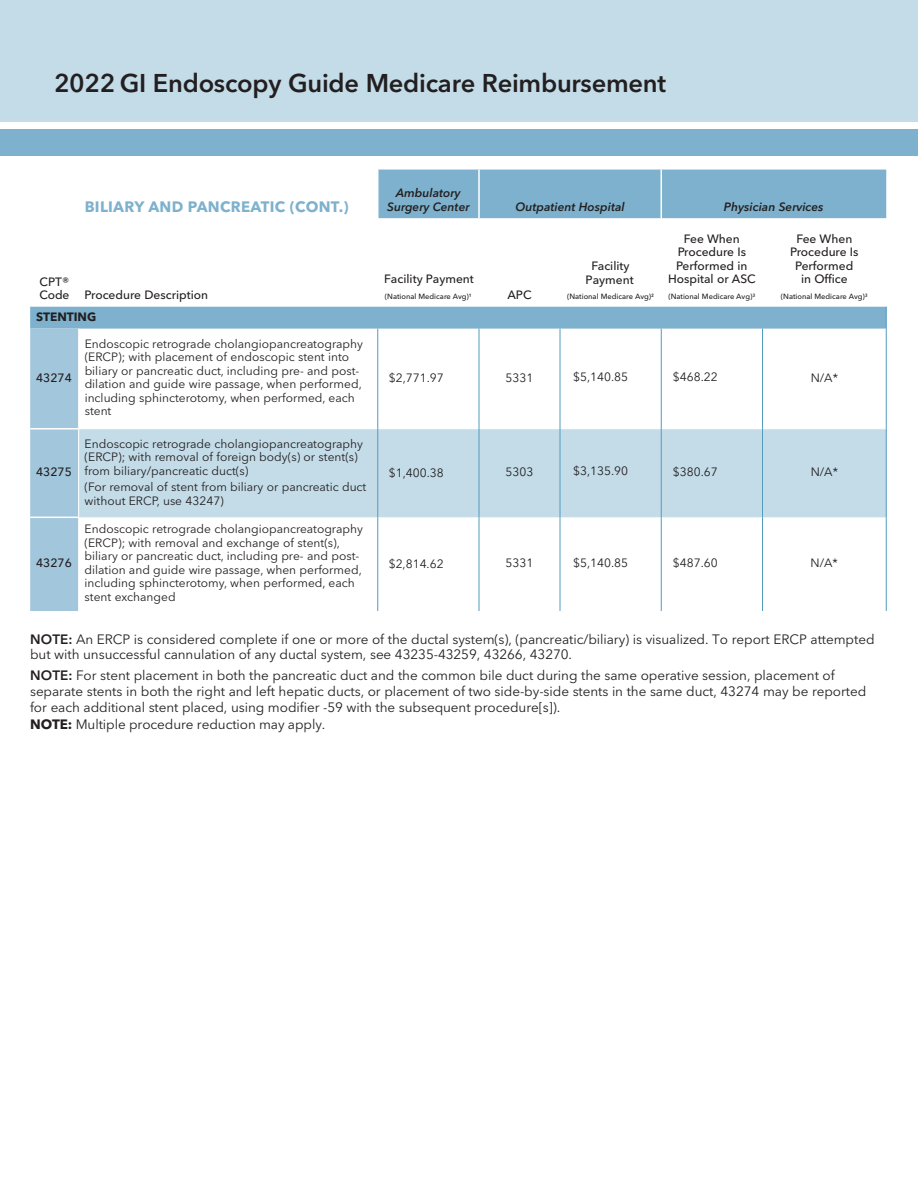
<style>
.page{position:relative;width:918px;height:1188px;background:#fff}
.page>*{position:absolute;margin:0;border:0;box-sizing:border-box;transform-origin:0 0}
.t1{font:600 25.5px "Avenir Next LT Pro";letter-spacing:-.01em;color:#231f20}
.Head-TopBar{font:700 15px "Avenir Next LT Pro";letter-spacing:.02em;color:#7db1cd}
.TXT-Text{font:13.5px/16.4px "Avenir Next LT Pro";letter-spacing:-.005em;color:#231f20}
.TBL-ROT{font:12px/13.5px "Avenir Next LT Pro";color:#231f20}
.TBL-Head-8pt-left{font:500 12px/13.5px "Avenir Next LT Pro";color:#231f20;text-align:center}
.TBL-Head-DemiItal-8p{font:italic 600 12px/13.5px "Avenir Next LT Pro";color:#231f20;text-align:center}
.TBL-ROT-number{font:500 12px "Avenir Next LT Pro";color:#231f20}
.TBL-ROT-number-2{font:700 12px "Avenir Next LT Pro";color:#231f20}
.TBL-Head-Med-5pt{font:500 7.5px "Avenir Next LT Pro";color:#231f20}
.s1{font-weight:600}
.s2{font-weight:700}
</style>
<div class="page">
<div style="left:0;top:0;width:918px;height:122px;background:#c3dce8"></div>
<div style="left:0;top:129px;width:918px;height:27px;background:#7db1cd"></div>
<svg style="left:30px;top:170px;width:856px;height:159px"></svg>
<div style="left:30px;top:329px;width:48px;height:282px;background:#a2c6db"></div>
<div style="left:79px;top:429px;width:807px;height:88px;background:#c3dce8"></div>
<hr style="left:78px;top:170px;width:1px;height:48px;background:#fff">
<hr style="left:377px;top:170px;width:2px;height:48px;background:#fff">
<hr style="left:478px;top:170px;width:2px;height:48px;background:#fff">
<hr style="left:661px;top:170px;width:1px;height:48px;background:#fff">
<hr style="left:377px;top:329px;width:1px;height:100px;background:#529cbe">
<hr style="left:479px;top:329px;width:1px;height:100px;background:#529cbe">
<hr style="left:560px;top:329px;width:1px;height:100px;background:#529cbe">
<hr style="left:661px;top:329px;width:1px;height:100px;background:#529cbe">
<hr style="left:762px;top:329px;width:1px;height:100px;background:#529cbe">
<hr style="left:886px;top:329px;width:1px;height:100px;background:#529cbe">
<hr style="left:377px;top:429px;width:1px;height:88px;background:#529cbe">
<hr style="left:479px;top:429px;width:1px;height:88px;background:#529cbe">
<hr style="left:560px;top:429px;width:1px;height:88px;background:#529cbe">
<hr style="left:661px;top:429px;width:1px;height:88px;background:#529cbe">
<hr style="left:762px;top:429px;width:1px;height:88px;background:#529cbe">
<hr style="left:886px;top:429px;width:1px;height:88px;background:#529cbe">
<hr style="left:377px;top:517px;width:1px;height:94px;background:#529cbe">
<hr style="left:479px;top:517px;width:1px;height:94px;background:#529cbe">
<hr style="left:560px;top:517px;width:1px;height:94px;background:#529cbe">
<hr style="left:661px;top:517px;width:1px;height:94px;background:#529cbe">
<hr style="left:762px;top:517px;width:1px;height:94px;background:#529cbe">
<hr style="left:886px;top:517px;width:1px;height:94px;background:#529cbe">
<svg style="left:886px;top:307px;width:1px;height:22px"></svg>
<hr style="left:30px;top:428px;width:48px;height:2px;background:#fff">
<hr style="left:30px;top:517px;width:48px;height:1px;background:#fff">
<h1 class="t1" style="left:54px;top:67px;width:614px">2022 GI Endoscopy Guide Medicare Reimbursement</h1>
<p class="Head-TopBar" style="left:85px;top:198px;width:266px">BILIARY AND PANCREATIC (CONT.)</p>
<p class="TBL-Head-8pt-left" style="left:39px;top:275px;width:32px;text-align:left">CPT®<br>Code</p>
<p class="TBL-Head-8pt-left" style="left:85px;top:288px;width:125px">Procedure Description</p>
<p class="TBL-ROT-number-2" style="left:36px;top:309px;width:62px">STENTING</p>
<p class="TBL-ROT-number" style="left:36px;top:370px;width:37px">43274</p>
<p class="TBL-ROT-number" style="left:36px;top:465px;width:37px">43275</p>
<p class="TBL-ROT-number" style="left:36px;top:556px;width:37px">43276</p>
<p class="TBL-ROT" style="left:85px;top:337px;width:280px">Endoscopic retrograde cholangiopancreatography (ERCP); with placement of endoscopic stent into biliary or pancreatic duct, including pre- and post&shy;dilation and guide wire passage, when performed, including sphincterotomy, when performed, each stent</p>
<p class="TBL-ROT" style="left:85px;top:437px;width:280px">Endoscopic retrograde cholangiopancreatography (ERCP); with removal of foreign body(s) or stent(s) from biliary/pancreatic duct(s)</p>
<p class="TBL-ROT" style="left:85px;top:480px;width:283px">(For removal of stent from biliary or pancreatic duct without ERCP, use 43247)</p>
<p class="TBL-ROT" style="left:85px;top:523px;width:280px">Endoscopic retrograde cholangiopancreatography (ERCP); with removal and exchange of stent(s), biliary or pancreatic duct, including pre- and post&shy;dilation and guide wire passage, when performed, including sphincterotomy, when performed, each stent exchanged</p>
<p class="TBL-Head-DemiItal-8p" style="left:387px;top:186px;width:84px">Ambulatory<br>Surgery Center</p>
<p class="TBL-Head-DemiItal-8p" style="left:515px;top:200px;width:111px">Outpatient Hospital</p>
<p class="TBL-Head-DemiItal-8p" style="left:724px;top:200px;width:101px">Physician Services</p>
<p class="TBL-Head-8pt-left" style="left:384px;top:273px;width:91px">Facility Payment</p>
<p class="TBL-Head-Med-5pt" style="left:385px;top:292px;width:88px">(National Medicare Avg)¹</p>
<p class="TBL-Head-8pt-left" style="left:507px;top:288px;width:26px">APC</p>
<p class="TBL-Head-8pt-left" style="left:586px;top:259px;width:50px;line-height:14.4px">Facility<br>Payment</p>
<p class="TBL-Head-Med-5pt" style="left:567px;top:292px;width:88px">(National Medicare Avg)²</p>
<p class="TBL-Head-8pt-left" style="left:668px;top:232px;width:89px">Fee When<br>Procedure Is<br>Performed in<br>Hospital or ASC</p>
<p class="TBL-Head-Med-5pt" style="left:668px;top:292px;width:88px">(National Medicare Avg)³</p>
<p class="TBL-Head-8pt-left" style="left:790px;top:232px;width:70px">Fee When<br>Procedure Is<br>Performed in Office</p>
<p class="TBL-Head-Med-5pt" style="left:781px;top:292px;width:88px">(National Medicare Avg)³</p>
<p class="TBL-ROT" style="left:389px;top:371px;width:56px">$2,771.97</p>
<p class="TBL-ROT" style="left:506px;top:371px;width:29px">5331</p>
<p class="TBL-ROT" style="left:573px;top:370px;width:56px">$5,140.85</p>
<p class="TBL-ROT" style="left:673px;top:370px;width:46px">$468.22</p>
<p class="TBL-ROT" style="left:811px;top:371px;width:29px">N/A*</p>
<p class="TBL-ROT" style="left:389px;top:466px;width:56px">$1,400.38</p>
<p class="TBL-ROT" style="left:506px;top:465px;width:29px">5303</p>
<p class="TBL-ROT" style="left:573px;top:465px;width:56px">$3,135.90</p>
<p class="TBL-ROT" style="left:673px;top:465px;width:46px">$380.67</p>
<p class="TBL-ROT" style="left:811px;top:465px;width:29px">N/A*</p>
<p class="TBL-ROT" style="left:389px;top:557px;width:56px">$2,814.62</p>
<p class="TBL-ROT" style="left:506px;top:556px;width:29px">5331</p>
<p class="TBL-ROT" style="left:573px;top:556px;width:56px">$5,140.85</p>
<p class="TBL-ROT" style="left:673px;top:556px;width:46px">$487.60</p>
<p class="TBL-ROT" style="left:811px;top:556px;width:29px">N/A*</p>
<p class="TXT-Text" style="left:30px;top:631px;width:846px;line-height:15.6px"><span class="s1">NOTE:</span> An ERCP is considered complete if one or more of the ductal system(s), (pancreatic/biliary) is visualized. To report ERCP attempted but with unsuccessful cannulation of any ductal system, see 43235-43259, 43266, 43270.</p>
<p class="TXT-Text" style="left:30px;top:667px;width:838px"><span class="s1">NOTE:</span> For stent placement in both the pancreatic duct and the common bile duct during the same operative session, placement of separate stents in both the right and left hepatic ducts, or placement of two side-by-side stents in the same duct, 43274 may be reported for each additional stent placed, using modifier -59 with the subsequent procedure[s]).<br><span class="s2">NOTE:</span> Multiple procedure reduction may apply.</p>
</div>
